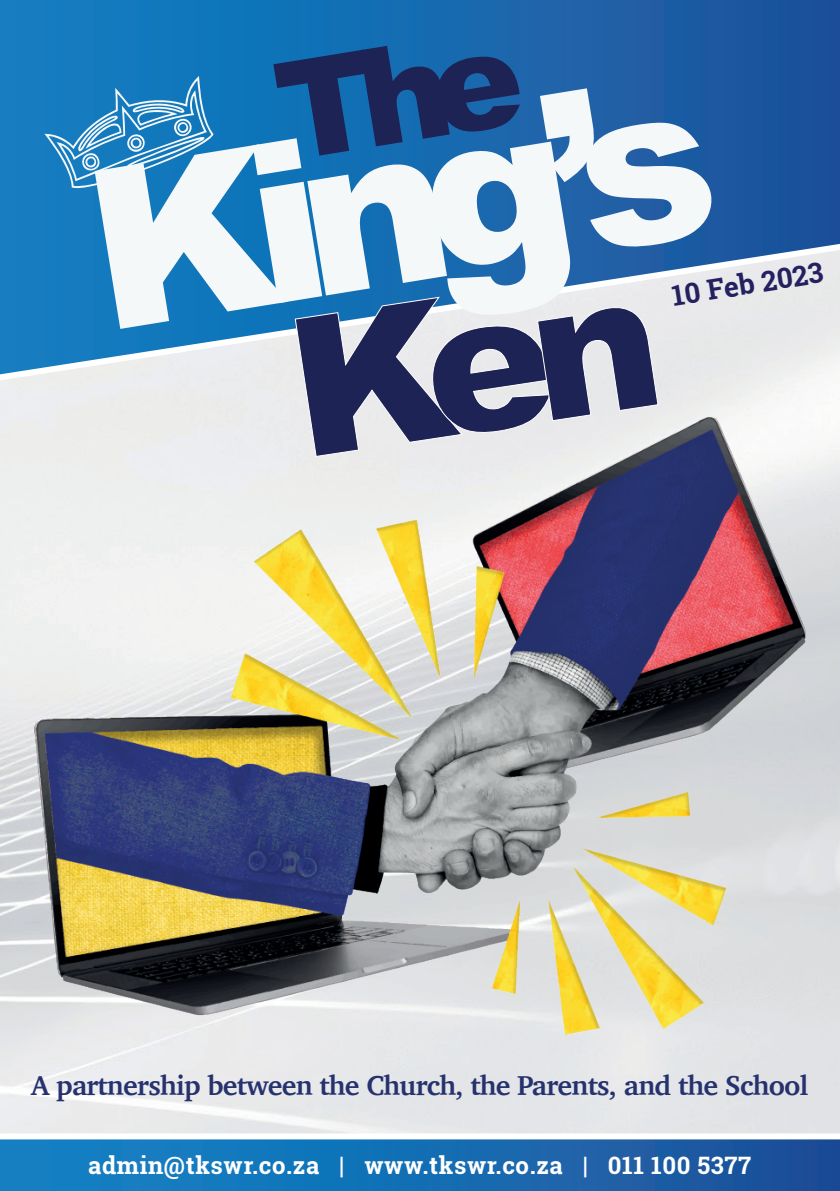
<style>
.page{position:relative;width:840px;height:1191px;background:#fff}
.page>*{position:absolute;margin:0;border:0;box-sizing:border-box;transform-origin:0 0}
.t1{font:700 28px "Charter";letter-spacing:-.025em;color:#26326e}
.t2{font:700 28px "Roboto Slab";color:#252161}
.t3{font:700 24px "Roboto Slab";letter-spacing:.025em;color:#fff}
</style>
<div class="page">
<svg style="left:0;top:0;width:839px;height:386px;background:#2b71b1"></svg>
<svg style="left:44px;top:46px;width:667px;height:266px"></svg>
<svg style="left:0;top:1133px;width:839px;height:58px;background:#307bb9"></svg>
<img style="left:35px;top:312px;width:804px;height:722px">
<p class="t2" style="left:669px;top:277px;width:154px;rotate:-9deg">10 Feb 2023</p>
<p class="t1" style="left:31px;top:1061px;width:778px">A partnership between the Church, the Parents, and the School</p>
<p class="t3" style="left:88px;top:1148px;width:664px">admin@tkswr.co.za | www.tkswr.co.za | 011 100 5377</p>
</div>
